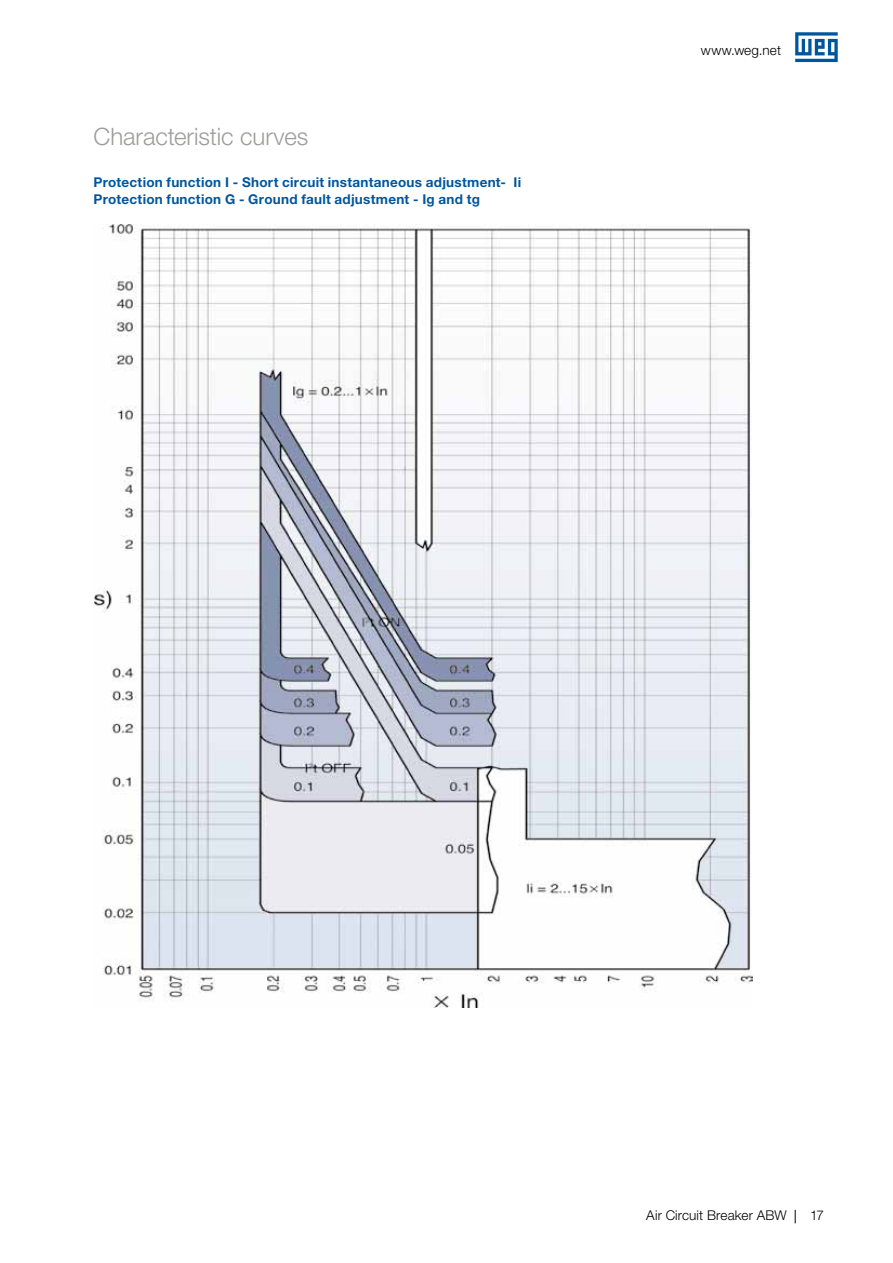
<style>
.page{position:relative;width:893px;height:1263px;background:#fff}
.page>*{position:absolute;margin:0;border:0;box-sizing:border-box;transform-origin:0 0}
.t1{font:300 24px "Helvetica Neue LT Pro";letter-spacing:-.005em;color:#9d9d9c}
.t2{font:700 13.5px/17px "Helvetica Neue LT Pro";letter-spacing:.02em;color:#00569d}
.t3{font:300 13.5px "Helvetica Neue LT Pro";letter-spacing:.01em;color:#000}
</style>
<div class="page">
<svg style="left:795px;top:1210px;width:1px;height:13px"></svg>
<svg style="left:795px;top:32px;width:43px;height:30px"></svg>
<img style="left:95px;top:225px;width:657px;height:783px">
<h1 class="t1" style="left:94px;top:121px;width:216px">Characteristic curves</h1>
<p class="t2" style="left:94px;top:173px;width:429px">Protection function I - Short circuit instantaneous adjustment- Ii<br>Protection function G - Ground fault adjustment - Ig and tg</p>
<p class="t3" style="left:701px;top:42px;width:82px">www.weg.net</p>
<p class="t3" style="left:646px;top:1207px;width:142px">Air Circuit Breaker ABW</p>
<p class="t3" style="left:810px;top:1207px;width:15px">17</p>
</div>
